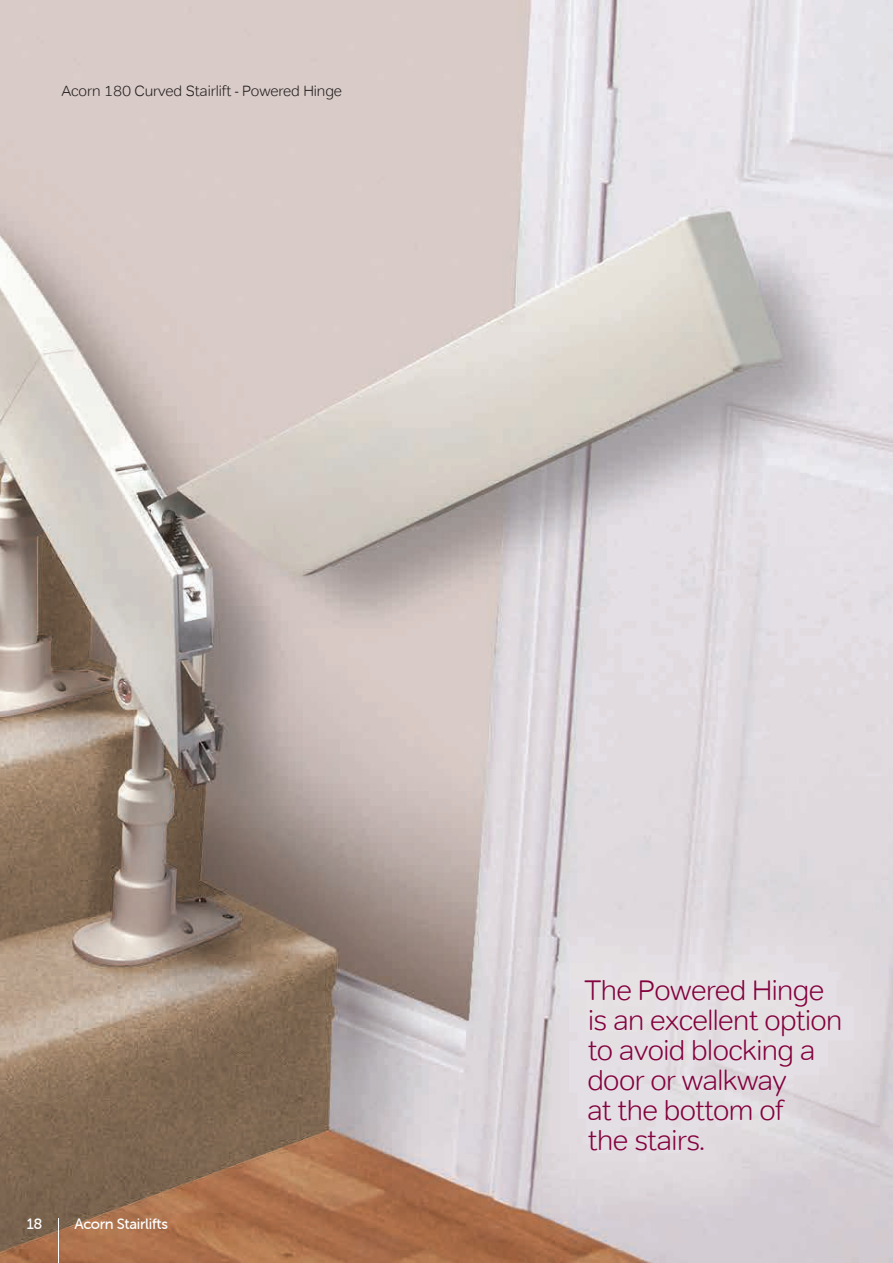
<style>
.page{position:relative;width:893px;height:1263px;background:#fff}
.page>*{position:absolute;margin:0;border:0;box-sizing:border-box;transform-origin:0 0}
.t1{font:300 28.5px/30px "Tondo";letter-spacing:-.02em;color:#83013e}
.t2{font:300 15px "Tondo";letter-spacing:-.01em;color:#231f20}
.t3{font:15px "Museo Sans Rounded 500";letter-spacing:-.02em;color:#fff}
</style>
<div class="page">
<img style="left:0;top:0;width:893px;height:1263px">
<img style="left:517px;top:912px;width:376px;height:305px">
<hr style="left:58px;top:1218px;width:1px;height:45px;background:#fff">
<p class="t2" style="left:61px;top:81px;width:282px">Acorn 180 Curved Stairlift - Powered Hinge</p>
<p class="t3" style="left:27px;top:1216px;width:17px">18</p>
<p class="t3" style="left:74px;top:1216px;width:95px">Acorn Stairlifts</p>
<p class="t1" style="left:585px;top:975px;width:260px">The Powered Hinge is an excellent option to avoid blocking a door or walkway<br>at the bottom of<br>the stairs.</p>
</div>
